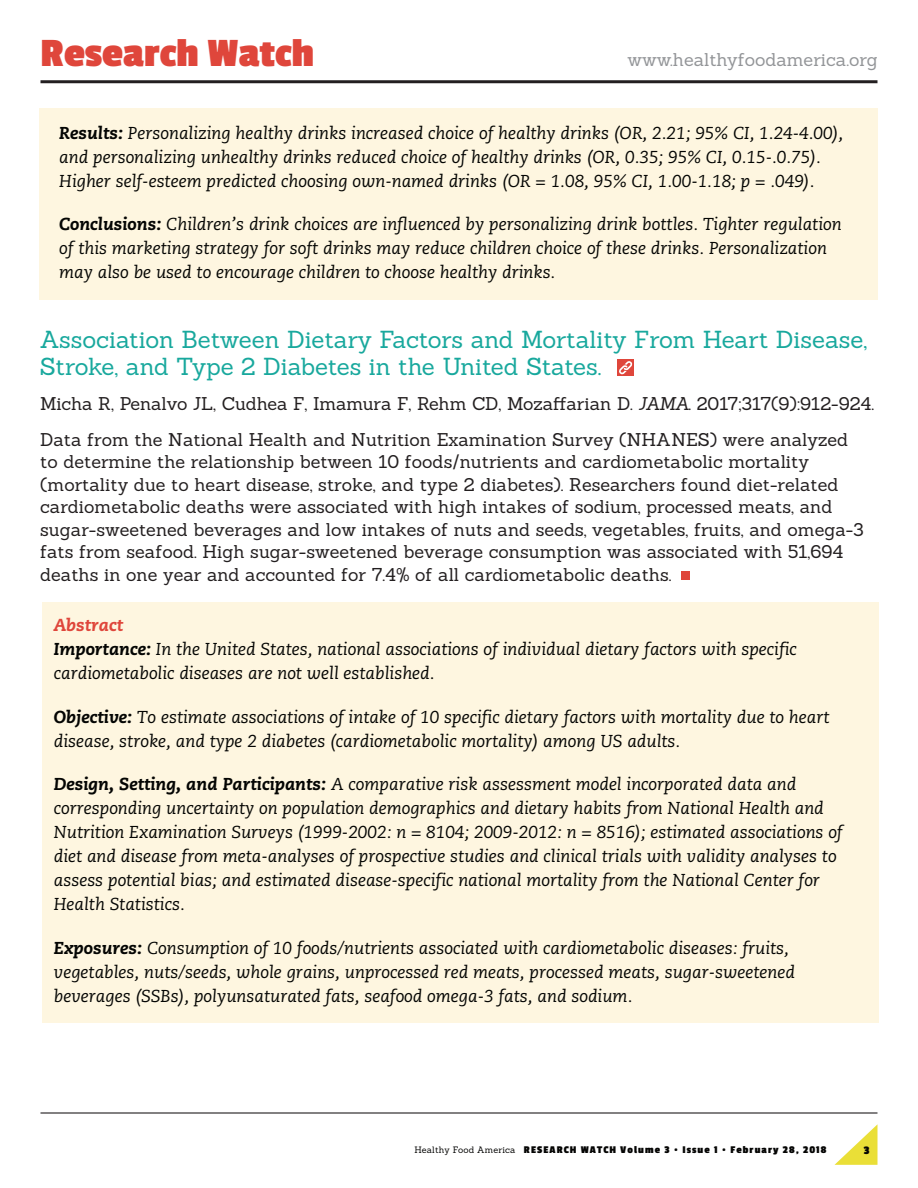
<style>
.page{position:relative;width:918px;height:1188px;background:#fff}
.page>*{position:absolute;margin:0;border:0;box-sizing:border-box;transform-origin:0 0}
.t1{font:700 42px "Passion One";color:#df463b}
.t2{font:24px/27px "Sanchez";letter-spacing:-.005em;color:#18a89d}
.t3{font:18px/22.5px "Sanchez";color:#231f20}
.t4{font:18px "Sanchez";color:#939598}
.t5{font:italic 17.25px/24px "Caecilia";color:#040503}
.t6{font:700 12px "Passion One";color:#050504}
.t7{font:700 10.8px "Passion One";letter-spacing:.1em;color:#050504}
.s1{font-weight:800}
.s2{font-style:italic}
.s3{font-weight:800;color:#df463b}
.s4{font-family:"Sanchez";font-weight:400;font-size:9px}
</style>
<div class="page">
<div style="left:40px;top:108px;width:838px;height:192px;background:#fef6e0"></div>
<div style="left:681px;top:571px;width:8px;height:8px;background:#df463b"></div>
<hr style="left:41px;top:80px;width:837px;height:3px;background:#231f20">
<hr style="left:40px;top:1112px;width:838px;height:2px;background:#231f20">
<svg style="left:835px;top:1124px;width:43px;height:41px"></svg>
<div style="left:42px;top:603px;width:837px;height:420px;background:#fef6e0"></div>
<div style="left:617px;top:359px;width:17px;height:17px;background:#df463b"></div>
<svg style="left:619px;top:361px;width:13px;height:13px"></svg>
<h1 class="t1" style="left:40px;top:31px;width:276px">Research Watch</h1>
<p class="t4" style="left:628px;top:48px;width:252px">www.healthyfoodamerica.org</p>
<p class="t5" style="left:59px;top:121px;width:786px"><span class="s1">Results:</span> Personalizing healthy drinks increased choice of healthy drinks (OR, 2.21; 95% CI, 1.24-4.00), and personalizing unhealthy drinks reduced choice of healthy drinks (OR, 0.35; 95% CI, 0.15-.0.75).<br>Higher self-esteem predicted choosing own-named drinks (OR = 1.08, 95% CI, 1.00-1.18; p = .049).</p>
<p class="t5" style="left:59px;top:213px;width:784px"><span class="s1">Conclusions:</span> Children’s drink choices are influenced by personalizing drink bottles. Tighter regulation of this marketing strategy for soft drinks may reduce children choice of these drinks. Personalization may also be used to encourage children to choose healthy drinks.</p>
<h2 class="t2" style="left:40px;top:325px;width:829px">Association Between Dietary Factors and Mortality From Heart Disease,<br>Stroke, and Type 2 Diabetes in the United States.</h2>
<p class="t3" style="left:40px;top:392px;width:836px">Micha R, Penalvo JL, Cudhea F, Imamura F, Rehm CD, Mozaffarian D. <span class="s2">JAMA</span>. 2017;317(9):912-924.</p>
<p class="t3" style="left:40px;top:428px;width:825px">Data from the National Health and Nutrition Examination Survey (NHANES) were analyzed to determine the relationship between 10 foods/nutrients and cardiometabolic mortality (mortality due to heart disease, stroke, and type 2 diabetes). Researchers found diet-related cardiometabolic deaths were associated with high intakes of sodium, processed meats, and sugar-sweetened beverages and low intakes of nuts and seeds, vegetables, fruits, and omega-3 fats from seafood. High sugar-sweetened beverage consumption was associated with 51,694 deaths in one year and accounted for 7.4% of all cardiometabolic deaths.</p>
<p class="t5" style="left:54px;top:614px;width:745px"><span class="s3">Abstract<br></span><span class="s1">Importance:</span> In the United States, national associations of individual dietary factors with specific cardiometabolic diseases are not well established.</p>
<p class="t5" style="left:54px;top:705px;width:777px"><span class="s1">Objective:</span> To estimate associations of intake of 10 specific dietary factors with mortality due to heart disease, stroke, and type 2 diabetes (cardiometabolic mortality) among US adults.</p>
<p class="t5" style="left:54px;top:773px;width:790px"><span class="s1">Design, Setting, and Participants:</span> A comparative risk assessment model incorporated data and corresponding uncertainty on population demographics and dietary habits from National Health and Nutrition Examination Surveys (1999-2002: n = 8104; 2009-2012: n = 8516); estimated associations of diet and disease from meta-analyses of prospective studies and clinical trials with validity analyses to assess potential bias; and estimated disease-specific national mortality from the National Center for Health Statistics.</p>
<p class="t5" style="left:54px;top:936px;width:743px"><span class="s1">Exposures:</span> Consumption of 10 foods/nutrients associated with cardiometabolic diseases: fruits, vegetables, nuts/seeds, whole grains, unprocessed red meats, processed meats, sugar-sweetened beverages (SSBs), polyunsaturated fats, seafood omega-3 fats, and sodium.</p>
<p class="t7" style="left:414px;top:1144px;width:414px"><span class="s4">Healthy Food America</span> RESEARCH WATCH Volume 3 • Issue 1 • February 28, 2018</p>
<p class="t6" style="left:864px;top:1144px;width:7px">3</p>
</div>
